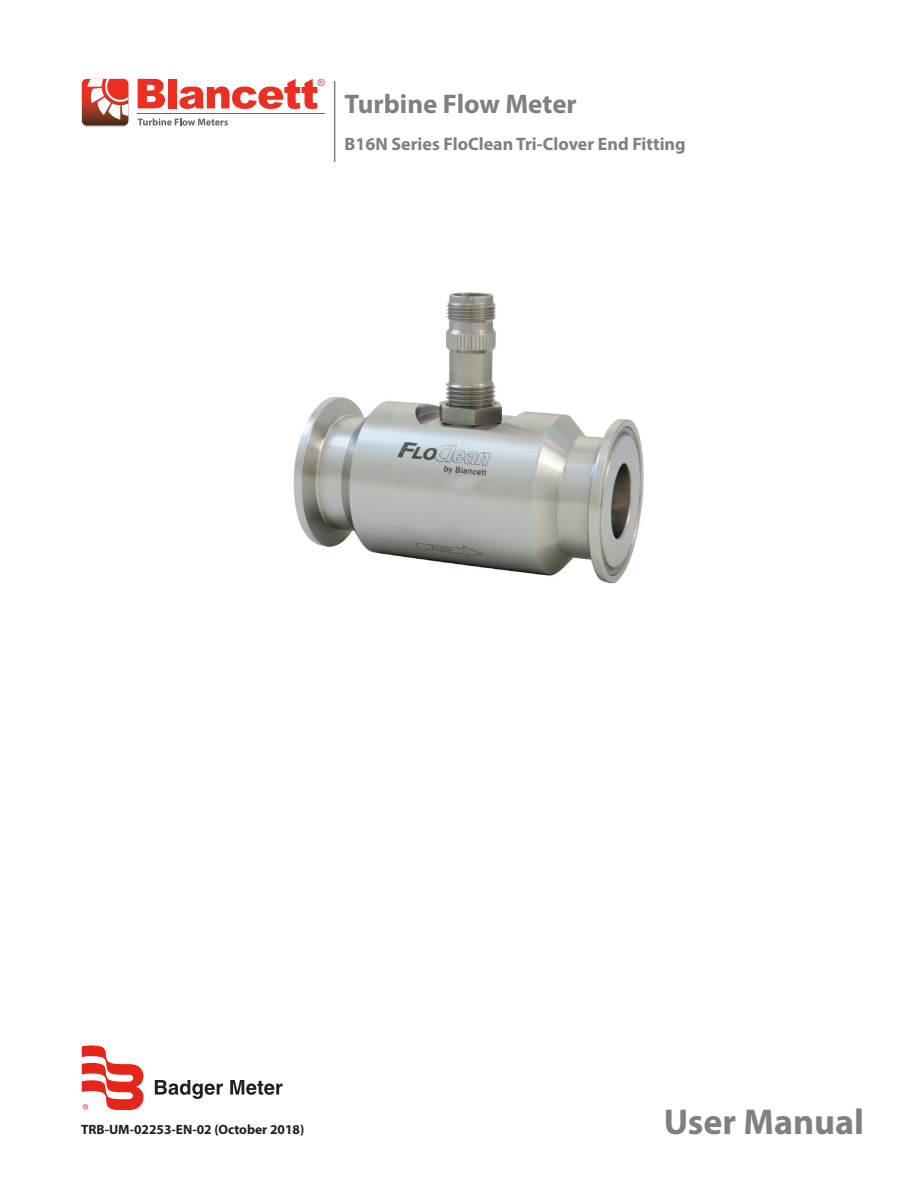
<style>
.page{position:relative;width:918px;height:1188px;background:#fff}
.page>*{position:absolute;margin:0;border:0;box-sizing:border-box;transform-origin:0 0}
.t1{font:700 36px "Myriad Pro";color:#7f807f}
.t2{font:700 27px "Myriad Pro";color:#7f807f}
.t3{font:700 18px "Myriad Pro";color:#7f807f}
.t4{font:700 13.5px "Myriad Pro";color:#231f20}
</style>
<div class="page">
<hr style="left:334px;top:81px;width:1px;height:81px;background:#7f807f">
<div style="left:84px;top:122px;width:43px;height:5px;background:#d1d2d4;border-radius:2px"></div>
<hr style="left:138px;top:113px;width:187px;height:1px;background:#63656a">
<svg style="left:138px;top:118px;width:90px;height:8px"></svg>
<svg style="left:82px;top:79px;width:46px;height:47px"></svg>
<svg style="left:138px;top:79px;width:27px;height:29px"></svg>
<div style="left:168px;top:79px;width:8px;height:29px;background:#ee2e22"></div>
<svg style="left:179px;top:79px;width:146px;height:30px"></svg>
<svg style="left:155px;top:1080px;width:68px;height:19px"></svg>
<svg style="left:230px;top:1080px;width:53px;height:15px"></svg>
<svg style="left:82px;top:1045px;width:62px;height:64px"></svg>
<img style="left:293px;top:292px;width:351px;height:292px">
<h2 class="t2" style="left:345px;top:86px;width:234px">Turbine Flow Meter</h2>
<p class="t3" style="left:345px;top:132px;width:343px">B16N Series FloClean Tri-Clover End Fitting</p>
<p class="t4" style="left:81px;top:1121px;width:225px">TRB-UM-02253-EN-02 (October 2018)</p>
<h1 class="t1" style="left:664px;top:1098px;width:202px">User Manual</h1>
</div>
